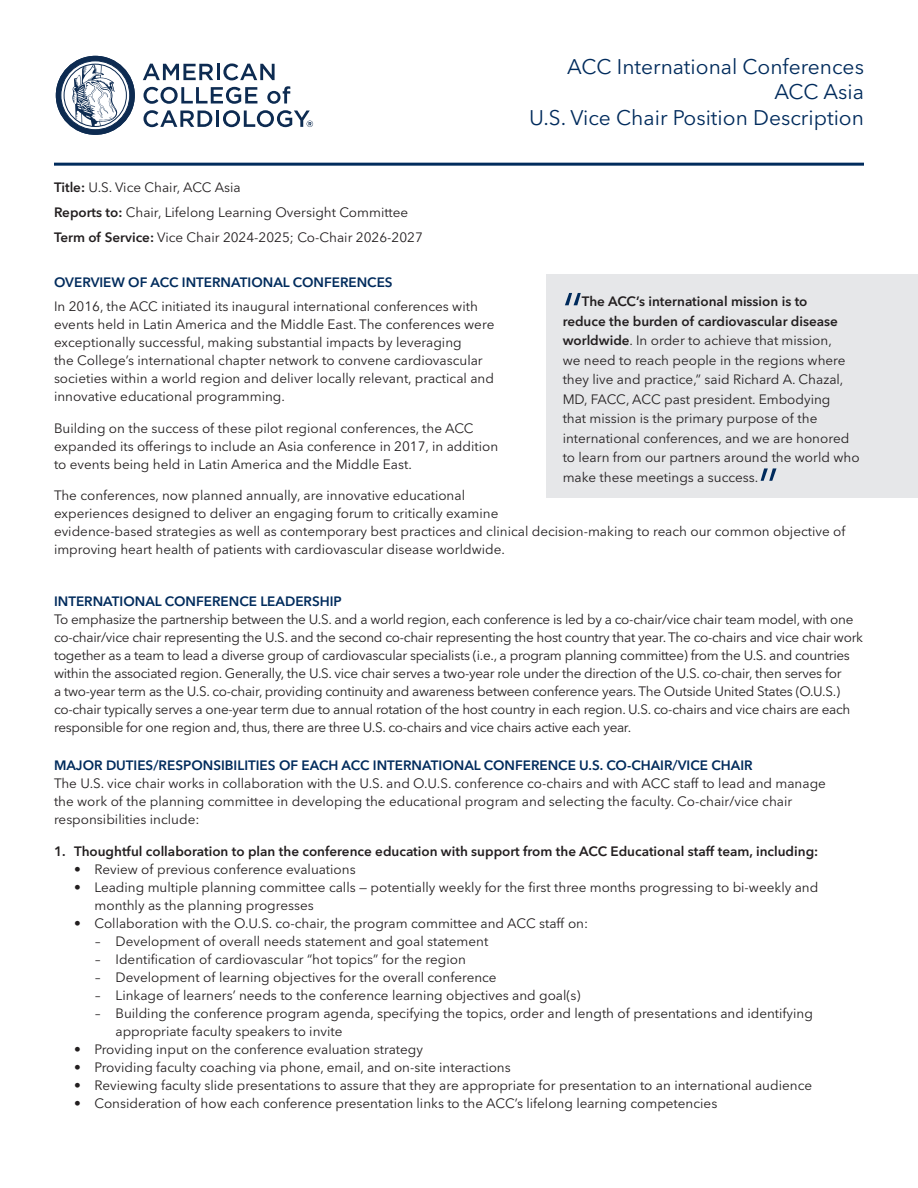
<style>
.page{position:relative;width:918px;height:1188px;background:#fff}
.page>*{position:absolute;margin:0;border:0;box-sizing:border-box;transform-origin:0 0}
.t1{font:52.5px "Avenir Next World";color:#002b5c}
.t2{font:21px/25.2px "Avenir Next World";color:#002b5c;text-align:right}
.t3{font:13.5px/18px "Avenir Next World";color:#231f20}
.t4{font:13.5px/18px "Avenir Next World";letter-spacing:-.02em;color:#231f20}
.t5{font:600 13.5px "Avenir Next World";color:#002b5c}
.t6{font:600 13.5px "Avenir Next World";color:#231f20}
.s1{font-weight:600}
</style>
<div class="page">
<div style="left:546px;top:275px;width:372px;height:223px;background:#e6e7e9"></div>
<svg style="left:55px;top:55px;width:80px;height:80px"></svg>
<svg style="left:143px;top:64px;width:70px;height:16px"></svg>
<hr style="left:217px;top:64px;width:3px;height:16px;background:#0d2b51">
<svg style="left:223px;top:63px;width:52px;height:17px"></svg>
<svg style="left:144px;top:87px;width:113px;height:17px"></svg>
<svg style="left:267px;top:86px;width:23px;height:18px"></svg>
<svg style="left:144px;top:110px;width:68px;height:17px"></svg>
<hr style="left:216px;top:111px;width:3px;height:16px;background:#0d2b51">
<svg style="left:223px;top:110px;width:90px;height:17px"></svg>
<hr style="left:54px;top:163px;width:810px;height:3px;background:#002b5c">
<h2 class="t2" style="left:529px;top:55px;width:336px">ACC International Conferences<br>ACC Asia<br>U.S. Vice Chair Position Description</h2>
<p class="t3" style="left:54px;top:175px;width:370px;line-height:24.8px"><span class="s1">Title:</span> U.S. Vice Chair, ACC Asia<br><span class="s1">Reports to:</span> Chair, Lifelong Learning Oversight Committee<br><span class="s1">Term of Service:</span> Vice Chair 2024-2025; Co-Chair 2026-2027</p>
<p class="t5" style="left:54px;top:274px;width:340px">OVERVIEW OF ACC INTERNATIONAL CONFERENCES</p>
<p class="t3" style="left:54px;top:298px;width:442px">In 2016, the ACC initiated its inaugural international conferences with events held in Latin America and the Middle East. The conferences were exceptionally successful, making substantial impacts by leveraging<br>the College’s international chapter network to convene cardiovascular societies within a world region and deliver locally relevant, practical and innovative educational programming.</p>
<p class="t3" style="left:54px;top:419px;width:446px">Building on the success of these pilot regional conferences, the ACC expanded its offerings to include an Asia conference in 2017, in addition to events being held in Latin America and the Middle East.</p>
<p class="t3" style="left:54px;top:487px;width:793px">The conferences, now planned annually, are innovative educational<br>experiences designed to deliver an engaging forum to critically examine<br>evidence-based strategies as well as contemporary best practices and clinical decision-making to reach our common objective of improving heart health of patients with cardiovascular disease worldwide.</p>
<p class="t5" style="left:54px;top:593px;width:289px">INTERNATIONAL CONFERENCE LEADERSHIP</p>
<p class="t4" style="left:54px;top:610px;width:811px">To emphasize the partnership between the U.S. and a world region, each conference is led by a co-chair/vice chair team model, with one co-chair/vice chair representing the U.S. and the second co-chair representing the host country that year. The co-chairs and vice chair work together as a team to lead a diverse group of cardiovascular specialists (i.e., a program planning committee) from the U.S. and countries within the associated region. Generally, the U.S. vice chair serves a two-year role under the direction of the U.S. co-chair, then serves for<br>a two-year term as the U.S. co-chair, providing continuity and awareness between conference years. The Outside United States (O.U.S.) co-chair typically serves a one-year term due to annual rotation of the host country in each region. U.S. co-chairs and vice chairs are each responsible for one region and, thus, there are three U.S. co-chairs and vice chairs active each year.</p>
<p class="t5" style="left:54px;top:758px;width:700px">MAJOR DUTIES/RESPONSIBILITIES OF EACH ACC INTERNATIONAL CONFERENCE U.S. CO-CHAIR/VICE CHAIR</p>
<p class="t3" style="left:54px;top:775px;width:773px">The U.S. vice chair works in collaboration with the U.S. and O.U.S. conference co-chairs and with ACC staff to lead and manage the work of the planning committee in developing the educational program and selecting the faculty. Co-chair/vice chair responsibilities include:</p>
<p class="t6" style="left:54px;top:843px;width:766px">1. Thoughtful collaboration to plan the conference education with support from the ACC Educational staff team, including:</p>
<p class="t3" style="left:74px;top:860px;width:283px">• Review of previous conference evaluations</p>
<p class="t3" style="left:94px;top:878px;width:725px;text-indent:-20px">• Leading multiple planning committee calls — potentially weekly for the first three months progressing to bi-weekly and monthly as the planning progresses</p>
<p class="t3" style="left:74px;top:914px;width:515px">• Collaboration with the O.U.S. co-chair, the program committee and ACC staff on:</p>
<p class="t3" style="left:95px;top:932px;width:395px">– Development of overall needs statement and goal statement</p>
<p class="t3" style="left:95px;top:950px;width:372px">– Identification of cardiovascular “hot topics” for the region</p>
<p class="t3" style="left:95px;top:968px;width:403px">– Development of learning objectives for the overall conference</p>
<p class="t3" style="left:95px;top:986px;width:487px">– Linkage of learners’ needs to the conference learning objectives and goal(s)</p>
<p class="t3" style="left:116px;top:1004px;width:699px;text-indent:-20px">– Building the conference program agenda, specifying the topics, order and length of presentations and identifying appropriate faculty speakers to invite</p>
<p class="t3" style="left:74px;top:1040px;width:350px">• Providing input on the conference evaluation strategy</p>
<p class="t3" style="left:74px;top:1058px;width:438px">• Providing faculty coaching via phone, email, and on-site interactions</p>
<p class="t3" style="left:74px;top:1076px;width:739px">• Reviewing faculty slide presentations to assure that they are appropriate for presentation to an international audience</p>
<p class="t3" style="left:74px;top:1094px;width:645px">• Consideration of how each conference presentation links to the ACC’s lifelong learning competencies</p>
<h1 class="t1" style="left:563px;top:270px;width:22px">“</h1>
<p class="t3" style="left:563px;top:292px;width:298px;line-height:19.5px;text-indent:19px"><span class="s1">The ACC’s international mission is to<br>reduce the burden of cardiovascular disease worldwide</span>. In order to achieve that mission,<br>we need to reach people in the regions where they live and practice,” said Richard A. Chazal, MD, FACC, ACC past president. Embodying<br>that mission is the primary purpose of the international conferences, and we are honored to learn from our partners around the world who make these meetings a success.</p>
<h1 class="t1" style="left:758px;top:445px;width:22px">”</h1>
</div>
